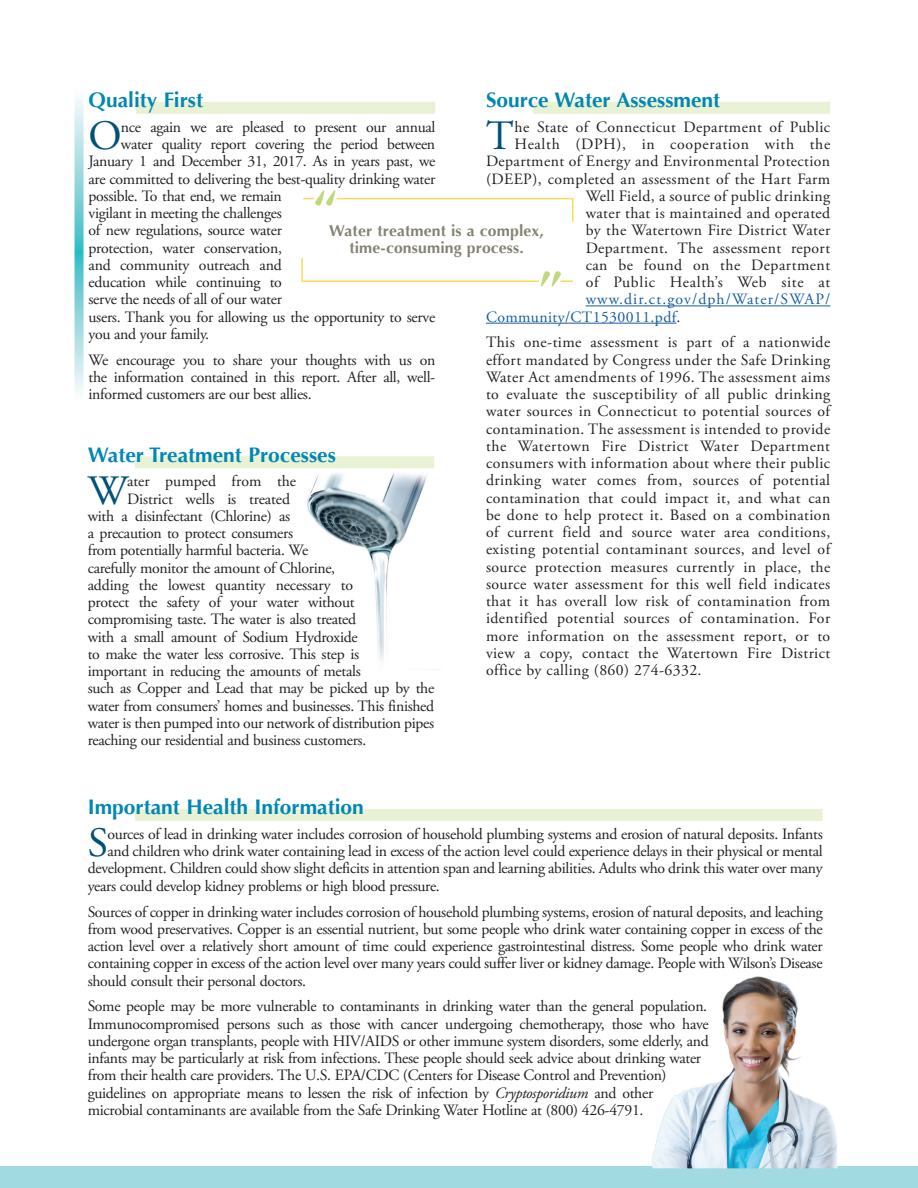
<style>
.page{position:relative;width:918px;height:1188px;background:#fff}
.page>*{position:absolute;margin:0;border:0;box-sizing:border-box;transform-origin:0 0}
.Initial_Cap{font:41.7px "Adobe Garamond Pro";color:#00517a}
.Article_Headline-BLO{font:700 21px "Optima";color:#0087b3}
.First_Paragraph{font:15.75px/17.2px "Adobe Garamond Pro";letter-spacing:-.02em;color:#231f20;text-align:justify}
.Initial_Cap-2{font:15.75px "Adobe Garamond Pro";letter-spacing:-.02em;color:#231f20}
.Initial_Cap-3{font:15.75px "Adobe Garamond Pro";letter-spacing:.025em;color:#231f20}
.First_Paragraph-2{font:700 15.75px/17.2px "Optima";letter-spacing:.01em;color:#848272;text-align:center}
.Initial_Cap-4{font:15.75px "Adobe Garamond Pro";letter-spacing:.045em;color:#231f20}
.Initial_Cap-5{font:15.75px "Adobe Garamond Pro";letter-spacing:.07em;color:#175d9e}
.Initial_Cap-6{font:15.75px "Adobe Garamond Pro";letter-spacing:.03em;color:#231f20}
.Initial_Cap-7{font:15.75px "Adobe Garamond Pro";letter-spacing:.04em;color:#231f20}
.Initial_Cap-8{font:15.75px "Adobe Garamond Pro";letter-spacing:.025em;color:#175d9e}
.Initial_Cap-9{font:15.75px "Adobe Garamond Pro";color:#231f20}
.s1{color:#231f20}
.s2{font-style:italic}
</style>
<div class="page">
<div style="left:0;top:1166px;width:918px;height:22px;background:#a1dae1"></div>
<div style="left:135px;top:809px;width:688px;height:12px;background:#e9f2d5"></div>
<div style="left:136px;top:102px;width:299px;height:12px;background:#e9f2d5"></div>
<div style="left:135px;top:456px;width:299px;height:12px;background:#e9f2d5"></div>
<svg style="left:75px;top:97px;width:9px;height:297px;background:#9ddbe1"></svg>
<svg style="left:303px;top:190px;width:271px;height:32px"></svg>
<svg style="left:301px;top:258px;width:272px;height:29px"></svg>
<img style="left:651px;top:976px;width:187px;height:192px">
<img style="left:307px;top:472px;width:120px;height:189px">
<div style="left:533px;top:102px;width:297px;height:12px;background:#e9f2d5"></div>
<hr style="left:586px;top:306px;width:244px;height:1px;background:#175d9e">
<hr style="left:486px;top:323px;width:190px;height:1px;background:#175d9e">
<p class="Article_Headline-BLO" style="left:89px;top:88px;width:116px">Quality First</p>
<p class="Initial_Cap" style="left:89px;top:111px;width:35px">O</p>
<p class="Initial_Cap-2" style="left:121px;top:117px;width:316px">nce again we are pleased to present our annual</p>
<p class="Article_Headline-BLO" style="left:486px;top:88px;width:236px">Source Water Assessment</p>
<p class="Initial_Cap" style="left:486px;top:111px;width:29px">T</p>
<p class="Initial_Cap-3" style="left:515px;top:117px;width:317px">he State of Connecticut Department of Public</p>
<p class="Initial_Cap-4" style="left:515px;top:135px;width:317px">Health (DPH), in cooperation with the</p>
<p class="Initial_Cap-3" style="left:486px;top:152px;width:346px">Department of Energy and Environmental Protection</p>
<p class="Initial_Cap-3" style="left:486px;top:169px;width:346px">(DEEP), completed an assessment of the Hart Farm</p>
<p class="Initial_Cap-3" style="left:586px;top:186px;width:246px">Well Field, a source of public drinking</p>
<p class="Initial_Cap-3" style="left:586px;top:204px;width:246px">water that is maintained and operated</p>
<p class="Initial_Cap-3" style="left:586px;top:221px;width:246px">by the Watertown Fire District Water</p>
<p class="Initial_Cap-3" style="left:586px;top:238px;width:246px">Department. The assessment report</p>
<p class="Initial_Cap-6" style="left:586px;top:255px;width:246px">can be found on the Department</p>
<p class="Initial_Cap-7" style="left:586px;top:273px;width:246px">of Public Health’s Web site at</p>
<p class="Initial_Cap-5" style="left:586px;top:290px;width:246px">www.dir.ct.gov/dph/Water/SWAP/</p>
<p class="Initial_Cap-8" style="left:486px;top:307px;width:196px">Community/CT1530011.pdf<span class="s1">.</span></p>
<p class="First_Paragraph" style="left:486px;top:334px;width:346px">This one-time assessment is part of a nationwide effort mandated by Congress under the Safe Drinking Water Act amendments of 1996. The assessment aims to evaluate the susceptibility of all public drinking water sources in Connecticut to potential sources of contamination. The assessment is intended to provide the Watertown Fire District Water Department consumers with information about where their public drinking water comes from, sources of potential contamination that could impact it, and what can be done to help protect it. Based on a combination of current field and source water area conditions, existing potential contaminant sources, and level of source protection measures currently in place, the source water assessment for this well field indicates that it has overall low risk of contamination from identified potential sources of contamination. For more information on the assessment report, or to view a copy, contact the Watertown Fire District office by calling (860) 274-6332.</p>
<p class="Initial_Cap-2" style="left:121px;top:135px;width:316px">water quality report covering the period between</p>
<p class="Initial_Cap-2" style="left:89px;top:152px;width:348px">January 1 and December 31, 2017. As in years past, we</p>
<p class="Initial_Cap-2" style="left:89px;top:169px;width:348px">are committed to delivering the best-quality drinking water</p>
<p class="Initial_Cap-2" style="left:89px;top:186px;width:195px">possible. To that end, we remain</p>
<p class="Initial_Cap-2" style="left:89px;top:204px;width:195px">vigilant in meeting the challenges</p>
<p class="Initial_Cap-2" style="left:89px;top:221px;width:195px">of new regulations, source water</p>
<p class="Initial_Cap-2" style="left:89px;top:238px;width:195px">protection, water conservation,</p>
<p class="Initial_Cap-2" style="left:89px;top:255px;width:195px">and community outreach and</p>
<p class="Initial_Cap-2" style="left:89px;top:273px;width:195px">education while continuing to</p>
<p class="Initial_Cap-2" style="left:89px;top:290px;width:195px">serve the needs of all of our water</p>
<p class="Initial_Cap-2" style="left:89px;top:307px;width:348px">users. Thank you for allowing us the opportunity to serve</p>
<p class="Initial_Cap-2" style="left:89px;top:324px;width:122px">you and your family.</p>
<p class="First_Paragraph" style="left:89px;top:352px;width:348px">We encourage you to share your thoughts with us on the information contained in this report. After all, well&shy;informed customers are our best allies.</p>
<p class="First_Paragraph-2" style="left:329px;top:222px;width:216px">Water treatment is a complex, time-consuming process.</p>
<p class="Article_Headline-BLO" style="left:88px;top:442px;width:250px">Water Treatment Processes</p>
<p class="Initial_Cap" style="left:88px;top:465px;width:42px">W</p>
<p class="Initial_Cap-9" style="left:127px;top:472px;width:171px">ater pumped from the</p>
<p class="Initial_Cap-2" style="left:127px;top:489px;width:165px">District wells is treated</p>
<p class="Initial_Cap-2" style="left:88px;top:506px;width:204px">with a disinfectant (Chlorine) as</p>
<p class="Initial_Cap-2" style="left:88px;top:524px;width:207px">a precaution to protect consumers</p>
<p class="Initial_Cap-2" style="left:88px;top:541px;width:222px">from potentially harmful bacteria. We</p>
<p class="Initial_Cap-2" style="left:88px;top:558px;width:249px">carefully monitor the amount of Chlorine,</p>
<p class="Initial_Cap-2" style="left:88px;top:575px;width:267px">adding the lowest quantity necessary to</p>
<p class="Initial_Cap-2" style="left:88px;top:593px;width:268px">protect the safety of your water without</p>
<p class="Initial_Cap-2" style="left:88px;top:610px;width:270px">compromising taste. The water is also treated</p>
<p class="Initial_Cap-2" style="left:88px;top:627px;width:271px">with a small amount of Sodium Hydroxide</p>
<p class="Initial_Cap-2" style="left:88px;top:644px;width:273px">to make the water less corrosive. This step is</p>
<p class="Initial_Cap-2" style="left:88px;top:662px;width:275px">important in reducing the amounts of metals</p>
<p class="Initial_Cap-2" style="left:88px;top:679px;width:348px">such as Copper and Lead that may be picked up by the</p>
<p class="Initial_Cap-2" style="left:88px;top:696px;width:348px">water from consumers’ homes and businesses. This finished</p>
<p class="Initial_Cap-2" style="left:88px;top:713px;width:348px">water is then pumped into our network of distribution pipes</p>
<p class="Initial_Cap-2" style="left:88px;top:731px;width:280px">reaching our residential and business customers.</p>
<p class="Article_Headline-BLO" style="left:88px;top:795px;width:278px">Important Health Information</p>
<p class="Initial_Cap" style="left:88px;top:818px;width:22px">S</p>
<p class="Initial_Cap-2" style="left:107px;top:825px;width:717px">ources of lead in drinking water includes corrosion of household plumbing systems and erosion of natural deposits. Infants</p>
<p class="Initial_Cap-2" style="left:107px;top:842px;width:717px">and children who drink water containing lead in excess of the action level could experience delays in their physical or mental</p>
<p class="Initial_Cap-2" style="left:88px;top:859px;width:737px">development. Children could show slight deficits in attention span and learning abilities. Adults who drink this water over many</p>
<p class="Initial_Cap-2" style="left:88px;top:876px;width:354px">years could develop kidney problems or high blood pressure.</p>
<p class="First_Paragraph" style="left:88px;top:904px;width:737px">Sources of copper in drinking water includes corrosion of household plumbing systems, erosion of natural deposits, and leaching from wood preservatives. Copper is an essential nutrient, but some people who drink water containing copper in excess of the action level over a relatively short amount of time could experience gastrointestinal distress. Some people who drink water containing copper in excess of the action level over many years could suffer liver or kidney damage. People with Wilson’s Disease should consult their personal doctors.</p>
<p class="First_Paragraph" style="left:88px;top:998px;width:623px;text-align:left">Some people may be more vulnerable to contaminants in drinking water than the general population.<br>Immunocompromised persons such as those with cancer undergoing chemotherapy, those who have undergone organ transplants, people with HIV/AIDS or other immune system disorders, some elderly, and infants may be particularly at risk from infections. These people should seek advice about drinking water from their health care providers. The U.S. EPA/CDC (Centers for Disease Control and Prevention) guidelines on appropriate means to lessen the risk of infection by <span class="s2">Cryptosporidium</span> and other microbial contaminants are available from the Safe Drinking Water Hotline at (800) 426-4791.</p>
</div>
